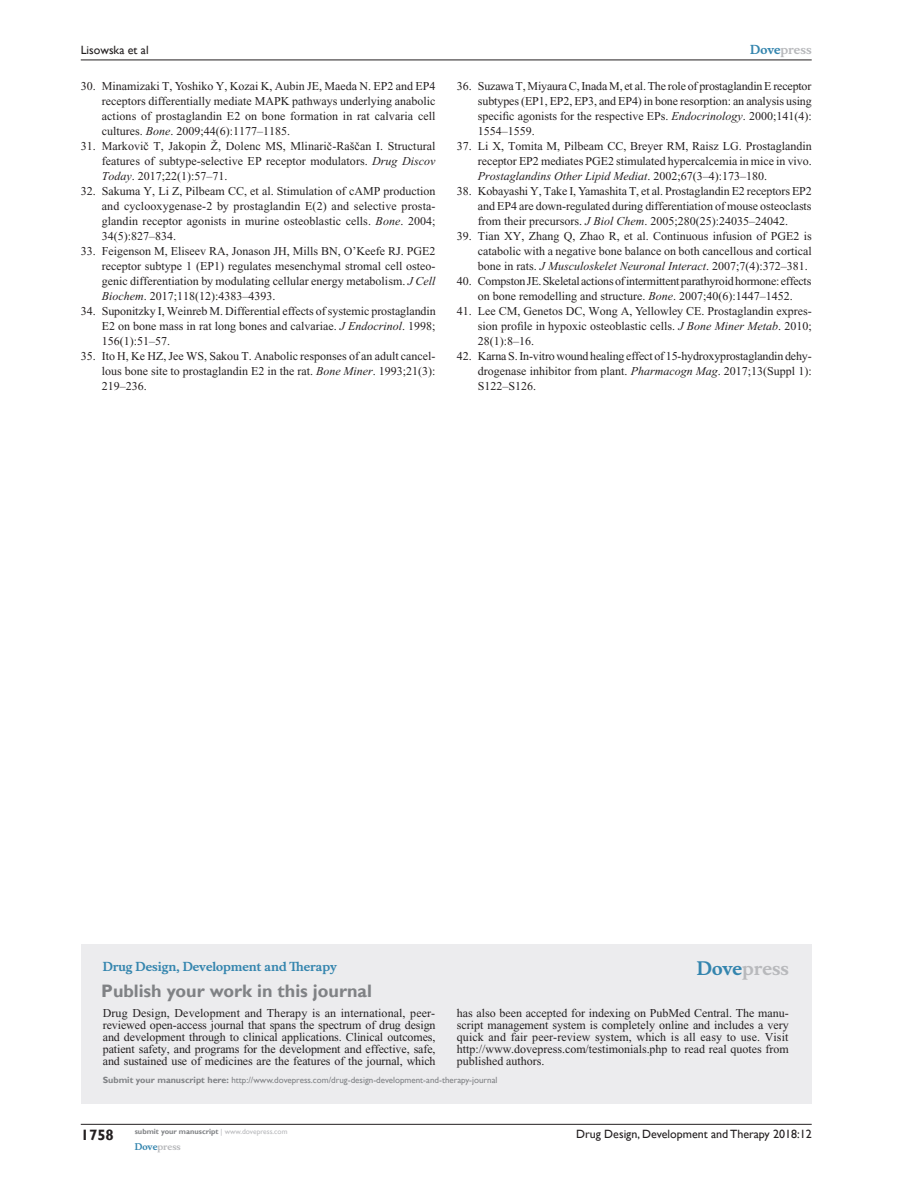
<style>
.page{position:relative;width:918px;height:1188px;background:#fff}
.page>*{position:absolute;margin:0;border:0;box-sizing:border-box;transform-origin:0 0}
.PromBx-H1{font:700 18px "Gill Sans";color:#808285}
.PromBx-Brand{font:700 18px "Musee";color:#b8b9bc}
.t1{font:700 15px "Gill Sans";color:#231f20}
.RefNL2{font:12px/15px "Times New Roman";color:#231f20;text-align:justify}
.PromBx-Tx{font:12px/12px "Times New Roman";letter-spacing:-.005em;color:#231f20;text-align:justify}
.RefNL2-2{font:12px/15px "Times New Roman";letter-spacing:-.02em;color:#231f20;text-align:center}
.t2{font:12px "Gill Sans";color:#231f20}
.PromBx-JrnlName{font:700 12px "Musee";color:#3485ae}
.t3{font:700 12px "Musee";color:#b8b9bc}
.PromBx-SubmitMssWebA{font:9px "Gill Sans";color:#808285}
.t4{font:700 9px "Musee";color:#b8b9bc}
.t5{font:700 7.5px "Gill Sans";color:#808285}
.s1{font-style:italic}
.s2{font-style:inherit}
.s3{color:#3485ae}
.s4{font-weight:700}
.s5{font-weight:400;color:#b8b9bc}
</style>
<div class="page">
<div style="left:81px;top:944px;width:731px;height:159px;background:#ececee"></div>
<hr style="left:81px;top:1124px;width:731px;height:1px;background:#231f20">
<hr style="left:81px;top:60px;width:731px;height:1px;background:#231f20">
<p class="t2" style="left:81px;top:43px;width:69px">Lisowska et al</p>
<p class="RefNL2" style="left:102px;top:79px;width:335px;text-indent:-21px">30. Minamizaki T, Yoshiko Y, Kozai K, Aubin JE, Maeda N. EP2 and EP4 receptors differentially mediate MAPK pathways underlying anabolic actions of prostaglandin E2 on bone formation in rat calvaria cell cultures. <span class="s1">Bone</span>. 2009;44(6):1177–1185.</p>
<p class="RefNL2" style="left:102px;top:139px;width:335px;text-indent:-21px">31. Markovi<span class="s2">č</span> T, Jakopin Ž, Dolenc MS, Mlinari<span class="s2">č</span>-Raš<span class="s2">č</span>an I. Structural features of subtype-selective EP receptor modulators. <span class="s1">Drug Discov Today</span>. 2017;22(1):57–71.</p>
<p class="RefNL2" style="left:102px;top:184px;width:335px;text-indent:-21px">32. Sakuma Y, Li Z, Pilbeam CC, et al. Stimulation of cAMP production and cyclooxygenase-2 by prostaglandin E(2) and selective prosta&shy;glandin receptor agonists in murine osteoblastic cells. <span class="s1">Bone</span>. 2004; 34(5):827–834.</p>
<p class="RefNL2" style="left:102px;top:244px;width:335px;text-indent:-21px">33. Feigenson M, Eliseev RA, Jonason JH, Mills BN, O’Keefe RJ. PGE2 receptor subtype 1 (EP1) regulates mesenchymal stromal cell osteo&shy;genic differentiation by modulating cellular energy metabolism. <span class="s1">J Cell Biochem</span>. 2017;118(12):4383–4393.</p>
<p class="RefNL2" style="left:102px;top:304px;width:336px;text-indent:-21px">34. Suponitzky I, Weinreb M. Differential effects of systemic prostaglandin E2 on bone mass in rat long bones and calvariae. <span class="s1">J Endocrinol</span>. 1998; 156(1):51–57.</p>
<p class="RefNL2" style="left:102px;top:349px;width:335px;text-indent:-21px">35. Ito H, Ke HZ, Jee WS, Sakou T. Anabolic responses of an adult cancel&shy;lous bone site to prostaglandin E2 in the rat. <span class="s1">Bone Miner</span>. 1993;21(3):<br>219–236.</p>
<p class="t3" style="left:750px;top:43px;width:63px"><span class="s3">Dove</span>press</p>
<p class="RefNL2" style="left:478px;top:79px;width:335px;text-indent:-21px">36. Suzawa T, Miyaura C, Inada M, et al. The role of prostaglandin E receptor subtypes (EP1, EP2, EP3, and EP4) in bone resorption: an analysis using specific agonists for the respective EPs. <span class="s1">Endocrinology</span>. 2000;141(4):<br>1554–1559.</p>
<p class="RefNL2" style="left:478px;top:139px;width:335px;text-indent:-21px">37. Li X, Tomita M, Pilbeam CC, Breyer RM, Raisz LG. Prostaglandin receptor EP2 mediates PGE2 stimulated hypercalcemia in mice in vivo.<br><span class="s1">Prostaglandins Other Lipid Mediat</span>. 2002;67(3–4):173–180.</p>
<p class="RefNL2" style="left:478px;top:184px;width:335px;text-indent:-21px">38. Kobayashi Y, Take I, Yamashita T, et al. Prostaglandin E2 receptors EP2 and EP4 are down-regulated during differentiation of mouse osteoclasts from their precursors. <span class="s1">J Biol Chem</span>. 2005;280(25):24035–24042.</p>
<p class="RefNL2" style="left:478px;top:229px;width:335px;text-indent:-21px">39. Tian XY, Zhang Q, Zhao R, et al. Continuous infusion of PGE2 is catabolic with a negative bone balance on both cancellous and cortical bone in rats. <span class="s1">J Musculoskelet Neuronal Interact</span>. 2007;7(4):372–381.</p>
<p class="RefNL2-2" style="left:457px;top:274px;width:356px">40. Compston JE. Skeletal actions of intermittent parathyroid hormone: effects on bone remodelling and structure. <span class="s1">Bone</span>. 2007;40(6):1447–1452.</p>
<p class="RefNL2" style="left:478px;top:304px;width:335px;text-indent:-21px">41. Lee CM, Genetos DC, Wong A, Yellowley CE. Prostaglandin expres&shy;sion profile in hypoxic osteoblastic cells. <span class="s1">J Bone Miner Metab</span>. 2010; 28(1):8–16.</p>
<p class="RefNL2" style="left:478px;top:349px;width:335px;text-indent:-21px">42. Karna S. In-vitro wound healing effect of 15-hydroxyprostaglandin dehy&shy;drogenase inhibitor from plant. <span class="s1">Pharmacogn Mag</span>. 2017;13(Suppl 1):<br>S122–S126.</p>
<p class="PromBx-JrnlName" style="left:103px;top:959px;width:236px">Drug Design, Development and Therapy</p>
<p class="PromBx-H1" style="left:101px;top:980px;width:272px">Publish your work in this journal</p>
<p class="PromBx-Brand" style="left:697px;top:958px;width:94px"><span class="s3">Dove</span>press</p>
<p class="PromBx-Tx" style="left:103px;top:1007px;width:334px">Drug Design, Development and Therapy is an international, peer&shy;reviewed open-access journal that spans the spectrum of drug design and development through to clinical applications. Clinical outcomes, patient safety, and programs for the development and effective, safe, and sustained use of medicines are the features of the journal, which</p>
<p class="PromBx-Tx" style="left:457px;top:1007px;width:333px">has also been accepted for indexing on PubMed Central. The manu&shy;script management system is completely online and includes a very quick and fair peer-review system, which is all easy to use. Visit http://www.dovepress.com/testimonials.php to read real quotes from published authors.</p>
<p class="PromBx-SubmitMssWebA" style="left:103px;top:1075px;width:396px"><span class="s4">Submit your manuscript here:</span> http://www.dovepress.com/drug-design-development-and-therapy-journal</p>
<p class="t1" style="left:81px;top:1126px;width:35px">1758</p>
<p class="t5" style="left:135px;top:1127px;width:154px">submit your manuscript <span class="s5">| www.dovepress.com</span></p>
<p class="t4" style="left:135px;top:1141px;width:48px"><span class="s3">Dove</span>press</p>
<p class="t2" style="left:576px;top:1127px;width:237px">Drug Design, Development and Therapy 2018:12</p>
</div>
